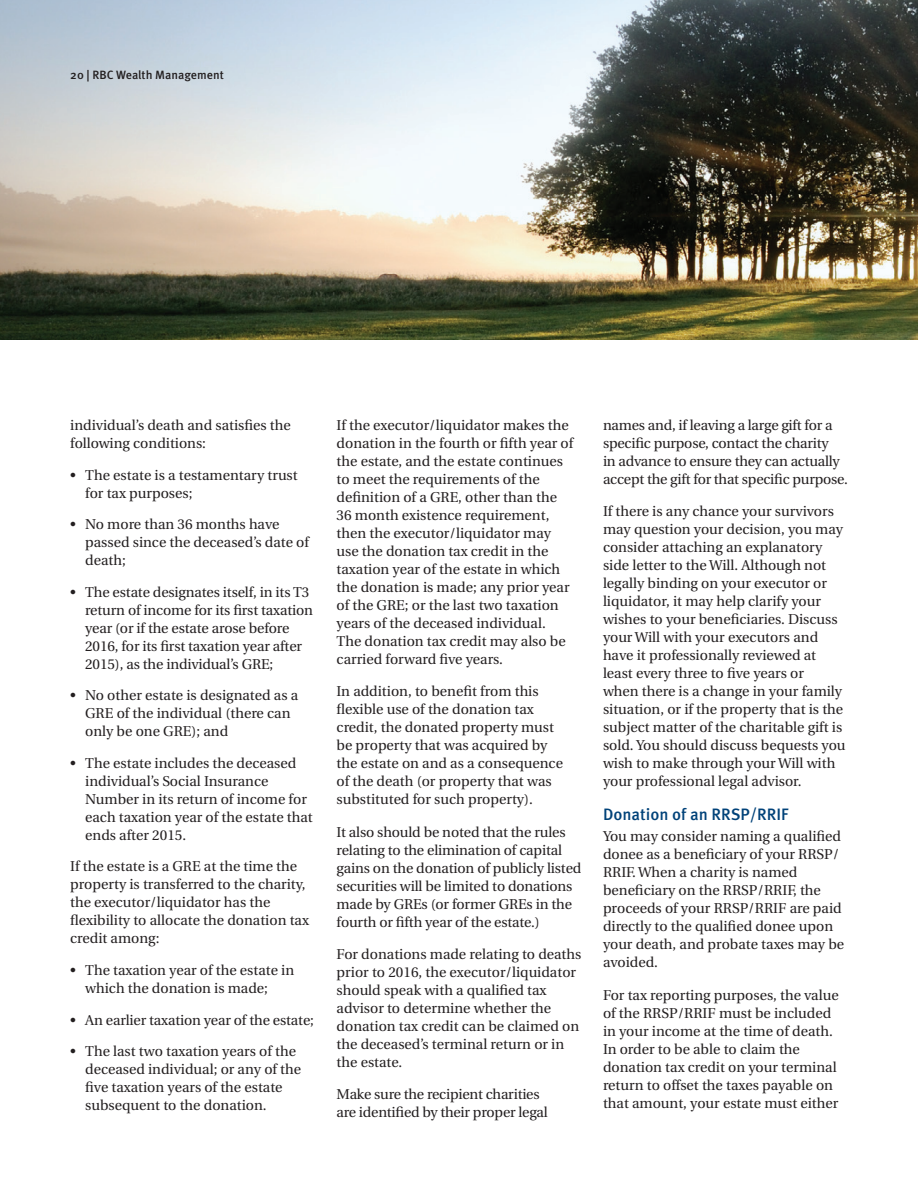
<style>
.page{position:relative;width:918px;height:1188px;background:#fff}
.page>*{position:absolute;margin:0;border:0;box-sizing:border-box;transform-origin:0 0}
.t1{font:500 16.5px "Meta OT";color:#004279}
.t2{font:14.25px/18px "Utopia";color:#231f20}
.t3{font:500 12px "Meta OT";color:#231f20}
</style>
<div class="page">
<img style="left:0;top:0;width:918px;height:339px">
<p class="t3" style="left:70px;top:67px;width:155px">20 | RBC Wealth Management</p>
<p class="t2" style="left:70px;top:417px;width:222px">individual’s death and satisfies the following conditions:</p>
<p class="t2" style="left:85px;top:466px;width:214px;text-indent:-15px">• The estate is a testamentary trust for tax purposes;</p>
<p class="t2" style="left:85px;top:516px;width:225px;text-indent:-15px">• No more than 36 months have passed since the deceased’s date of death;</p>
<p class="t2" style="left:85px;top:583px;width:229px;text-indent:-15px">• The estate designates itself, in its T3 return of income for its first taxation year (or if the estate arose before 2016, for its first taxation year after 2015), as the individual’s GRE;</p>
<p class="t2" style="left:85px;top:687px;width:215px;text-indent:-15px">• No other estate is designated as a<br>GRE of the individual (there can only be one GRE); and</p>
<p class="t2" style="left:85px;top:754px;width:229px;text-indent:-15px">• The estate includes the deceased individual’s Social Insurance<br>Number in its return of income for each taxation year of the estate that ends after 2015.</p>
<p class="t2" style="left:70px;top:858px;width:240px">If the estate is a GRE at the time the property is transferred to the charity, the executor/liquidator has the flexibility to allocate the donation tax credit among:</p>
<p class="t2" style="left:85px;top:962px;width:211px;text-indent:-15px">• The taxation year of the estate in which the donation is made;</p>
<p class="t2" style="left:70px;top:1011px;width:245px">• An earlier taxation year of the estate;</p>
<p class="t2" style="left:85px;top:1043px;width:218px;text-indent:-15px">• The last two taxation years of the deceased individual; or any of the five taxation years of the estate subsequent to the donation.</p>
<p class="t2" style="left:337px;top:417px;width:238px">If the executor/liquidator makes the donation in the fourth or fifth year of the estate, and the estate continues to meet the requirements of the definition of a GRE, other than the 36 month existence requirement, then the executor/liquidator may use the donation tax credit in the taxation year of the estate in which the donation is made; any prior year of the GRE; or the last two taxation years of the deceased individual.<br>The donation tax credit may also be carried forward five years.</p>
<p class="t2" style="left:337px;top:683px;width:228px">In addition, to benefit from this flexible use of the donation tax credit, the donated property must be property that was acquired by the estate on and as a consequence of the death (or property that was substituted for such property).</p>
<p class="t2" style="left:337px;top:823px;width:246px">It also should be noted that the rules relating to the elimination of capital gains on the donation of publicly listed securities will be limited to donations made by GREs (or former GREs in the fourth or fifth year of the estate.)</p>
<p class="t2" style="left:337px;top:945px;width:246px">For donations made relating to deaths prior to 2016, the executor/liquidator should speak with a qualified tax advisor to determine whether the donation tax credit can be claimed on the deceased’s terminal return or in the estate.</p>
<p class="t2" style="left:337px;top:1085px;width:213px">Make sure the recipient charities are identified by their proper legal</p>
<p class="t2" style="left:603px;top:416px;width:246px">names and, if leaving a large gift for a specific purpose, contact the charity<br>in advance to ensure they can actually accept the gift for that specific purpose.</p>
<p class="t2" style="left:603px;top:503px;width:244px">If there is any chance your survivors may question your decision, you may consider attaching an explanatory side letter to the Will. Although not legally binding on your executor or liquidator, it may help clarify your wishes to your beneficiaries. Discuss your Will with your executors and have it professionally reviewed at least every three to five years or<br>when there is a change in your family situation, or if the property that is the subject matter of the charitable gift is sold. You should discuss bequests you wish to make through your Will with your professional legal advisor.</p>
<p class="t1" style="left:603px;top:804px;width:187px">Donation of an RRSP/RRIF</p>
<p class="t2" style="left:603px;top:828px;width:243px">You may consider naming a qualified donee as a beneficiary of your RRSP/<br>RRIF. When a charity is named beneficiary on the RRSP/RRIF, the proceeds of your RRSP/RRIF are paid directly to the qualified donee upon your death, and probate taxes may be avoided.</p>
<p class="t2" style="left:603px;top:986px;width:237px">For tax reporting purposes, the value of the RRSP/RRIF must be included in your income at the time of death.<br>In order to be able to claim the donation tax credit on your terminal return to offset the taxes payable on that amount, your estate must either</p>
</div>
